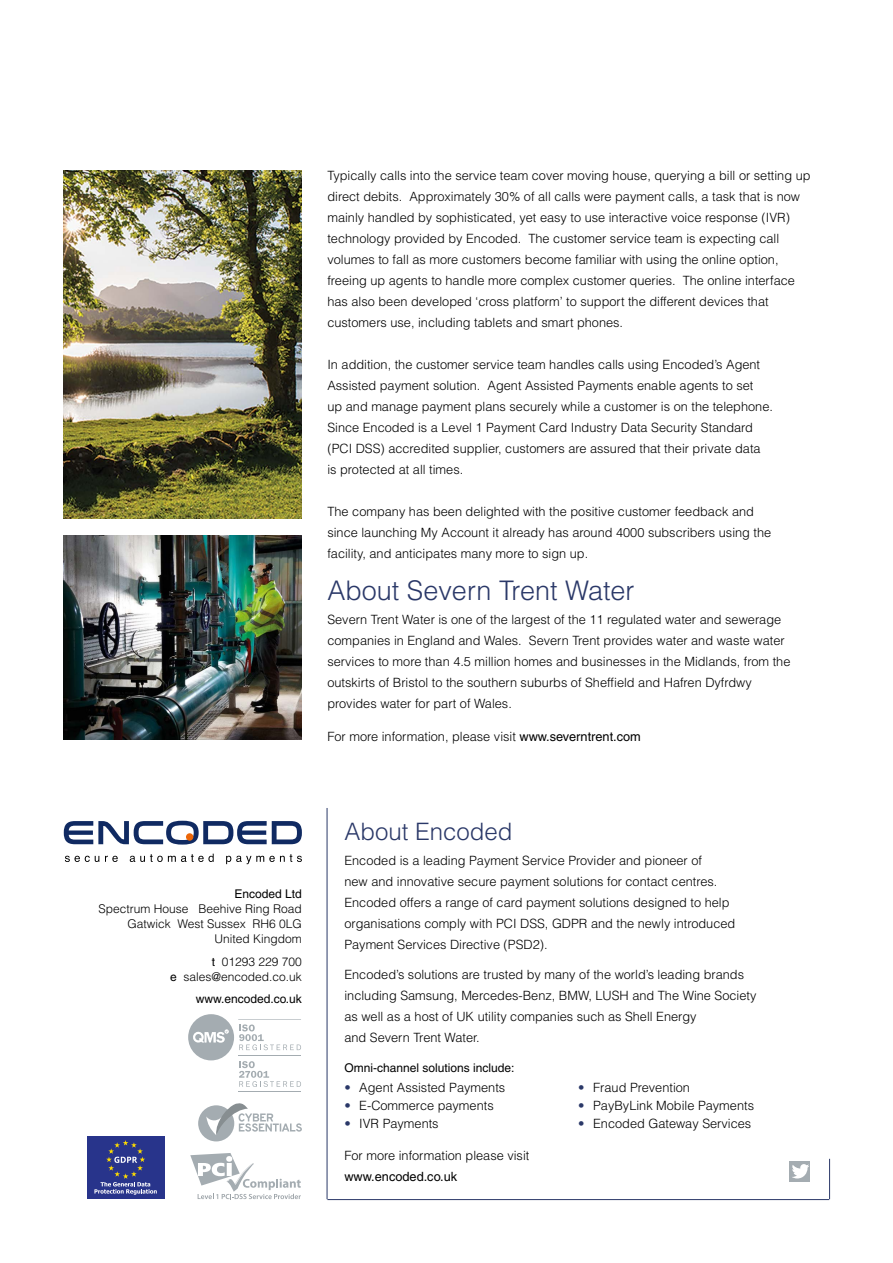
<style>
.page{position:relative;width:893px;height:1263px;background:#fff}
.page>*{position:absolute;margin:0;border:0;box-sizing:border-box;transform-origin:0 0}
.t1{font:300 27px "Helvetica";color:#2a3868}
.t2{font:300 24px "Helvetica";color:#2a3868}
.t3{font:300 12.75px/21px "Helvetica";color:#000}
.t4{font:12.75px "Helvetica";color:#000}
.t5{font:300 12px/15px "Helvetica";color:#000;text-align:right}
.t6{font:12px "Helvetica";color:#000}
.s1{font-weight:400}
.s2{color:#2a3868}
</style>
<div class="page">
<img style="left:64px;top:170px;width:238px;height:349px">
<img style="left:64px;top:536px;width:238px;height:204px">
<svg style="left:64px;top:821px;width:238px;height:23px"></svg>
<div style="left:186px;top:833px;width:7px;height:8px;background:#ec6608;border-radius:50%"></div>
<svg style="left:65px;top:856px;width:34px;height:6px"></svg>
<svg style="left:105px;top:856px;width:13px;height:6px"></svg>
<svg style="left:130px;top:854px;width:84px;height:8px"></svg>
<svg style="left:226px;top:854px;width:76px;height:10px"></svg>
<hr style="left:327px;top:808px;width:1px;height:391px;background:#2a3868">
<hr style="left:327px;top:1199px;width:502px;height:1px;background:#2a3868">
<hr style="left:829px;top:1159px;width:1px;height:40px;background:#2a3868">
<div style="left:198px;top:1105px;width:36px;height:36px;background:#a4acb1;border-radius:50%"></div>
<svg style="left:206px;top:1103px;width:96px;height:32px"></svg>
<svg style="left:190px;top:1153px;width:111px;height:46px"></svg>
<div style="left:87px;top:1137px;width:77px;height:62px;background:#28348b"></div>
<svg style="left:94px;top:1140px;width:63px;height:55px"></svg>
<div style="left:790px;top:1161px;width:20px;height:20px;background:#a4acb1"></div>
<svg style="left:792px;top:1164px;width:17px;height:14px"></svg>
<hr style="left:238px;top:1091px;width:63px;height:1px;background:#a4acb1">
<svg style="left:188px;top:1014px;width:113px;height:73px"></svg>
<div style="left:272px;top:1065px;width:36px;height:13px;background:#fff"></div>
<p class="t3" style="left:327px;top:165px;width:485px">Typically calls into the service team cover moving house, querying a bill or setting up direct debits. Approximately 30% of all calls were payment calls, a task that is now mainly handled by sophisticated, yet easy to use interactive voice response (IVR) technology provided by Encoded. The customer service team is expecting call volumes to fall as more customers become familiar with using the online option, freeing up agents to handle more complex customer queries. The online interface has also been developed ‘cross platform’ to support the different devices that customers use, including tablets and smart phones.</p>
<p class="t3" style="left:327px;top:354px;width:447px">In addition, the customer service team handles calls using Encoded’s Agent Assisted payment solution. Agent Assisted Payments enable agents to set<br>up and manage payment plans securely while a customer is on the telephone.<br>Since Encoded is a Level 1 Payment Card Industry Data Security Standard (PCI DSS) accredited supplier, customers are assured that their private data is protected at all times.</p>
<p class="t3" style="left:327px;top:501px;width:445px">The company has been delighted with the positive customer feedback and since launching My Account it already has around 4000 subscribers using the facility, and anticipates many more to sign up.</p>
<h1 class="t1" style="left:327px;top:574px;width:309px">About Severn Trent Water</h1>
<p class="t3" style="left:327px;top:609px;width:464px">Severn Trent Water is one of the largest of the 11 regulated water and sewerage companies in England and Wales. Severn Trent provides water and waste water services to more than 4.5 million homes and businesses in the Midlands, from the outskirts of Bristol to the southern suburbs of Sheffield and Hafren Dyfrdwy provides water for part of Wales.</p>
<p class="t3" style="left:327px;top:726px;width:315px">For more information, please visit <span class="s1">www.severntrent.com</span></p>
<p class="t6" style="left:235px;top:887px;width:69px">Encoded Ltd</p>
<p class="t5" style="left:98px;top:901px;width:205px">Spectrum House Beehive Ring Road<br>Gatwick West Sussex RH6 0LG<br>United Kingdom</p>
<p class="t5" style="left:170px;top:953px;width:133px"><span class="s1">t</span> 01293 229 700<br><span class="s1">e</span> sales@encoded.co.uk</p>
<p class="t6" style="left:196px;top:992px;width:108px">www.encoded.co.uk</p>
<h2 class="t2" style="left:344px;top:816px;width:170px">About Encoded</h2>
<p class="t3" style="left:344px;top:849px;width:392px">Encoded is a leading Payment Service Provider and pioneer of<br>new and innovative secure payment solutions for contact centres.<br>Encoded offers a range of card payment solutions designed to help organisations comply with PCI DSS, GDPR and the newly introduced Payment Services Directive (PSD2).</p>
<p class="t3" style="left:344px;top:963px;width:413px">Encoded’s solutions are trusted by many of the world’s leading brands including Samsung, Mercedes-Benz, BMW, LUSH and The Wine Society as well as a host of UK utility companies such as Shell Energy<br>and Severn Trent Water.</p>
<p class="t6" style="left:344px;top:1061px;width:172px">Omni-channel solutions include:</p>
<p class="t3" style="left:344px;top:1077px;width:162px"><span class="s2">•</span> Agent Assisted Payments</p>
<p class="t3" style="left:344px;top:1095px;width:151px"><span class="s2">•</span> E-Commerce payments</p>
<p class="t3" style="left:344px;top:1113px;width:96px"><span class="s2">•</span> IVR Payments</p>
<p class="t3" style="left:344px;top:1145px;width:186px">For more information please visit</p>
<p class="t4" style="left:344px;top:1169px;width:114px">www.encoded.co.uk</p>
<p class="t3" style="left:578px;top:1077px;width:113px"><span class="s2">•</span> Fraud Prevention</p>
<p class="t3" style="left:578px;top:1095px;width:177px"><span class="s2">•</span> PayByLink Mobile Payments</p>
<p class="t3" style="left:578px;top:1113px;width:174px"><span class="s2">•</span> Encoded Gateway Services</p>
</div>
